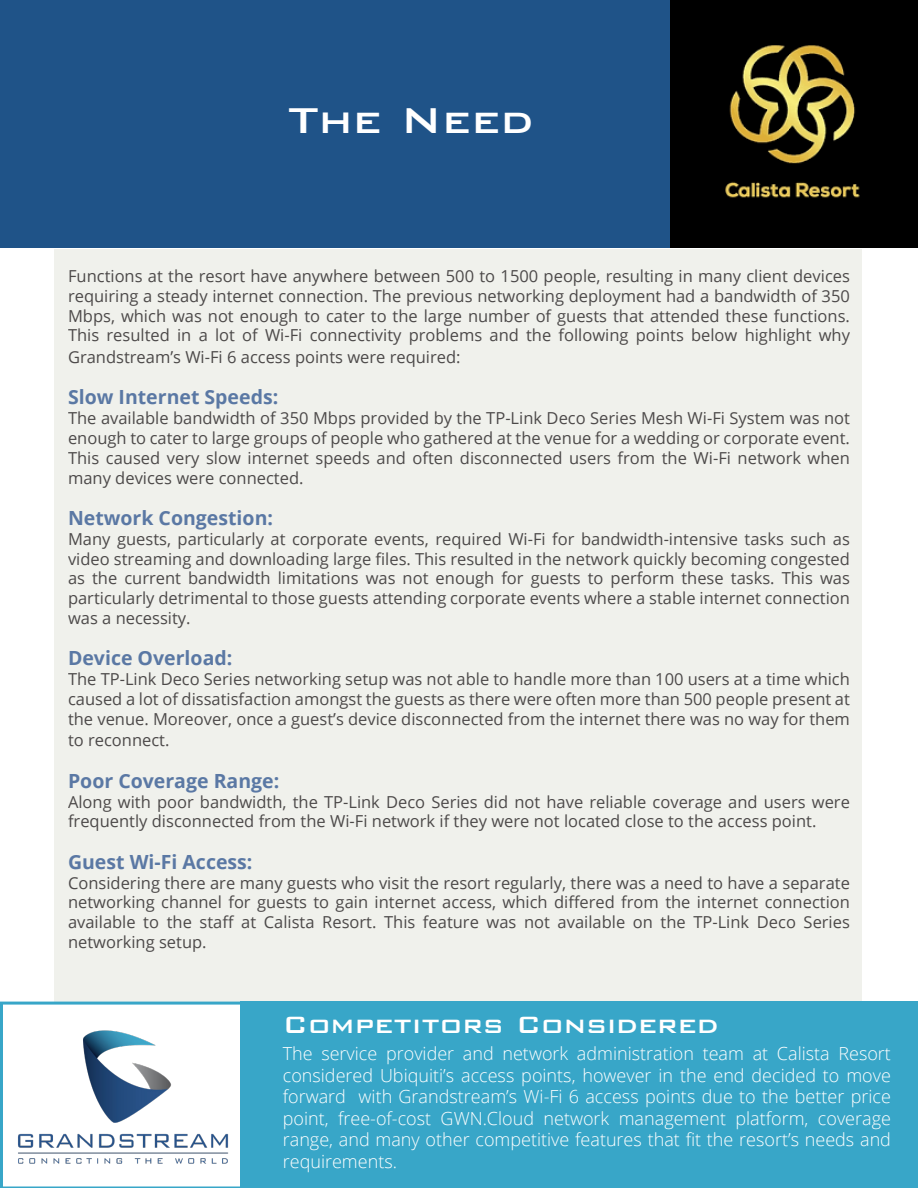
<style>
.page{position:relative;width:918px;height:1188px;background:#fff}
.page>*{position:absolute;margin:0;border:0;box-sizing:border-box;transform-origin:0 0}
.t1{font:500 48px "Bank Gothic BT";color:#fff}
.t2{font:500 31.5px "Bank Gothic BT";color:#fff}
.t3{font:700 19.5px "Open Sans";color:#355a92}
.t4{font:300 18px/21.6px "Open Sans";color:#fff;text-align:justify}
.t5{font:16.5px/19.8px "Open Sans";color:#231f20;text-align:justify}
</style>
<div class="page">
<div style="left:54px;top:249px;width:807px;height:887px;background:#f0f1ec"></div>
<div style="left:0;top:0;width:918px;height:248px;background:#1f5388"></div>
<svg style="left:0;top:1002px;width:241px;height:186px"></svg>
<div style="left:241px;top:1002px;width:677px;height:186px;background:#38a6c8"></div>
<img style="left:671px;top:0;width:247px;height:247px">
<p class="t1" style="left:288px;top:94px;width:247px">The Need</p>
<p class="t5" style="left:68px;top:266px;width:783px">Functions at the resort have anywhere between 500 to 1500 people, resulting in many client devices requiring a steady internet connection. The previous networking deployment had a bandwidth of 350<br>Mbps, which was not enough to cater to the large number of guests that attended these functions.<br>This resulted in a lot of Wi-Fi connectivity problems and the following points below highlight why</p>
<p class="t5" style="left:68px;top:347px;width:394px">Grandstream’s Wi-Fi 6 access points were required:</p>
<p class="t3" style="left:68px;top:383px;width:212px">Slow Internet Speeds:</p>
<p class="t5" style="left:68px;top:408px;width:783px">The available bandwidth of 350 Mbps provided by the TP-Link Deco Series Mesh Wi-Fi System was not enough to cater to large groups of people who gathered at the venue for a wedding or corporate event.<br>This caused very slow internet speeds and often disconnected users from the Wi-Fi network when many devices were connected.</p>
<p class="t3" style="left:68px;top:504px;width:207px">Network Congestion:</p>
<p class="t5" style="left:68px;top:528px;width:783px">Many guests, particularly at corporate events, required Wi-Fi for bandwidth-intensive tasks such as video streaming and downloading large files. This resulted in the network quickly becoming congested as the current bandwidth limitations was not enough for guests to perform these tasks. This was particularly detrimental to those guests attending corporate events where a stable internet connection was a necessity.</p>
<p class="t3" style="left:68px;top:644px;width:166px">Device Overload:</p>
<p class="t5" style="left:68px;top:669px;width:783px">The TP-Link Deco Series networking setup was not able to handle more than 100 users at a time which caused a lot of dissatisfaction amongst the guests as there were often more than 500 people present at the venue. Moreover, once a guest’s device disconnected from the internet there was no way for them</p>
<p class="t5" style="left:68px;top:730px;width:103px">to reconnect.</p>
<p class="t3" style="left:68px;top:767px;width:213px">Poor Coverage Range:</p>
<p class="t5" style="left:68px;top:791px;width:783px">Along with poor bandwidth, the TP-Link Deco Series did not have reliable coverage and users were frequently disconnected from the Wi-Fi network if they were not located close to the access point.</p>
<p class="t3" style="left:68px;top:848px;width:186px">Guest Wi-Fi Access:</p>
<p class="t5" style="left:68px;top:872px;width:783px">Considering there are many guests who visit the resort regularly, there was a need to have a separate networking channel for guests to gain internet access, which differed from the internet connection available to the staff at Calista Resort. This feature was not available on the TP-Link Deco Series networking setup.</p>
<p class="t2" style="left:283px;top:1007px;width:437px">Competitors Considered</p>
<p class="t4" style="left:283px;top:1042px;width:610px">The service provider and network administration team at Calista Resort considered Ubiquiti’s access points, however in the end decided to move forward with Grandstream’s Wi-Fi 6 access points due to the better price point, free-of-cost GWN.Cloud network management platform, coverage range, and many other competitive features that fit the resort’s needs and requirements.</p>
</div>
